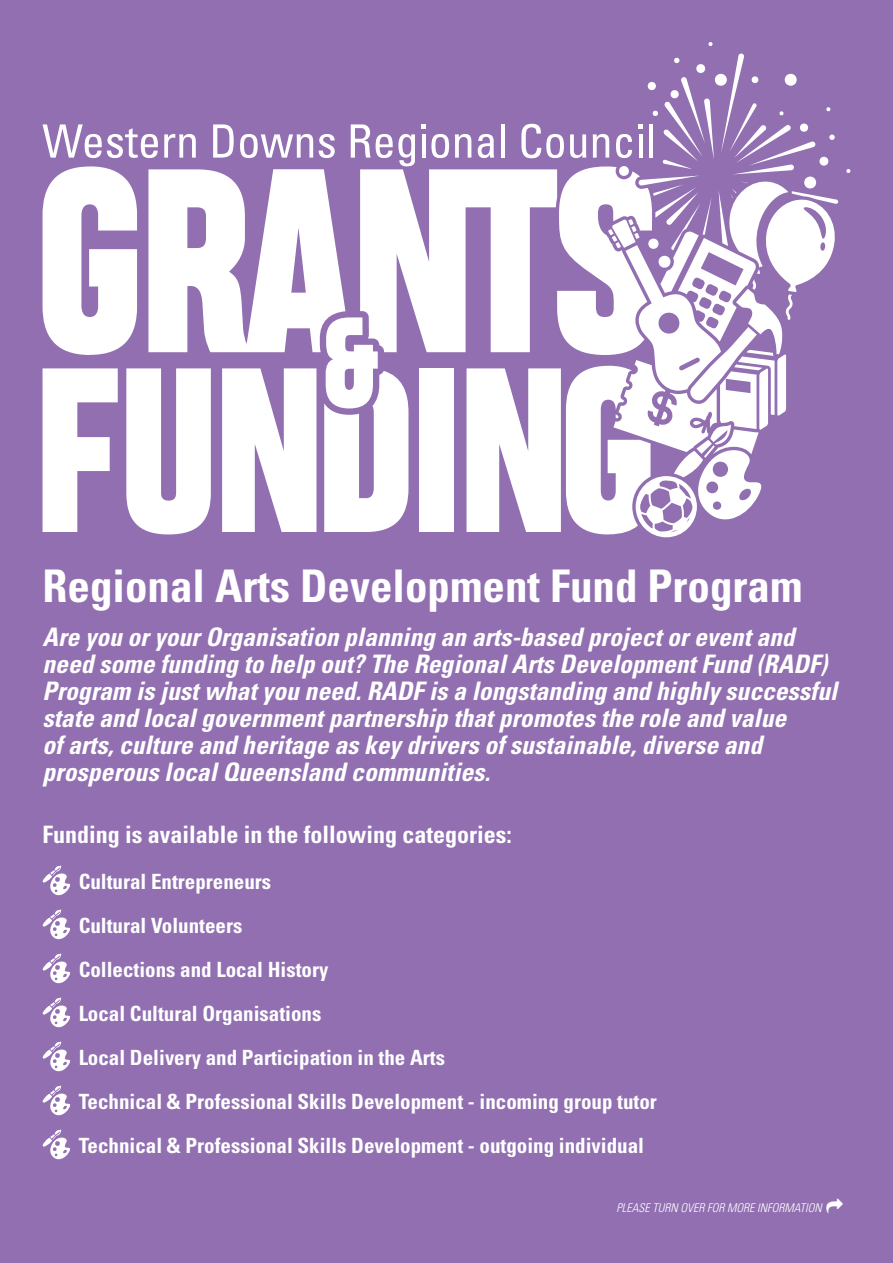
<style>
.page{position:relative;width:893px;height:1263px;background:#916fb1}
.page>*{position:absolute;margin:0;border:0;box-sizing:border-box;transform-origin:0 0}
.body{font:700 condensed 45px "Univers LT Std";color:#fff}
.body-2{font:italic 700 condensed 25.5px/27px "Univers LT Std";color:#fff}
.body-3{font:700 condensed 24px "Univers LT Std";color:#fff}
.body-4{font:700 condensed 21px "Univers LT Std";color:#fff}
.body-5{font:italic 300 condensed 12px "Univers LT Std";color:#fff}
</style>
<div class="page">
<svg style="left:42px;top:865px;width:28px;height:31px"></svg>
<svg style="left:42px;top:909px;width:28px;height:31px"></svg>
<svg style="left:42px;top:953px;width:28px;height:31px"></svg>
<svg style="left:42px;top:997px;width:28px;height:31px"></svg>
<svg style="left:42px;top:1041px;width:28px;height:31px"></svg>
<svg style="left:42px;top:1085px;width:28px;height:31px"></svg>
<svg style="left:42px;top:1129px;width:28px;height:31px"></svg>
<svg style="left:846px;top:169px;width:5px;height:4px"></svg>
<svg style="left:708px;top:42px;width:5px;height:4px"></svg>
<svg style="left:43px;top:53px;width:795px;height:484px"></svg>
<p class="body" style="left:43px;top:559px;width:761px">Regional Arts Development Fund Program</p>
<p class="body-2" style="left:43px;top:624px;width:796px">Are you or your Organisation planning an arts-based project or event and need some funding to help out? The Regional Arts Development Fund (RADF)<br>Program is just what you need. RADF is a longstanding and highly successful state and local government partnership that promotes the role and value<br>of arts, culture and heritage as key drivers of sustainable, diverse and prosperous local Queensland communities.</p>
<p class="body-3" style="left:43px;top:819px;width:471px">Funding is available in the following categories:</p>
<p class="body-4" style="left:79px;top:869px;width:194px">Cultural Entrepreneurs</p>
<p class="body-4" style="left:79px;top:913px;width:165px">Cultural Volunteers</p>
<p class="body-4" style="left:79px;top:957px;width:251px">Collections and Local History</p>
<p class="body-4" style="left:79px;top:1001px;width:244px">Local Cultural Organisations</p>
<p class="body-4" style="left:79px;top:1045px;width:368px">Local Delivery and Participation in the Arts</p>
<p class="body-4" style="left:79px;top:1089px;width:580px">Technical &amp; Professional Skills Development - incoming group tutor</p>
<p class="body-4" style="left:79px;top:1133px;width:567px">Technical &amp; Professional Skills Development - outgoing individual</p>
<p class="body-5" style="left:617px;top:1201px;width:207px">PLEASE TURN OVER FOR MORE INFORMATION</p>
</div>
